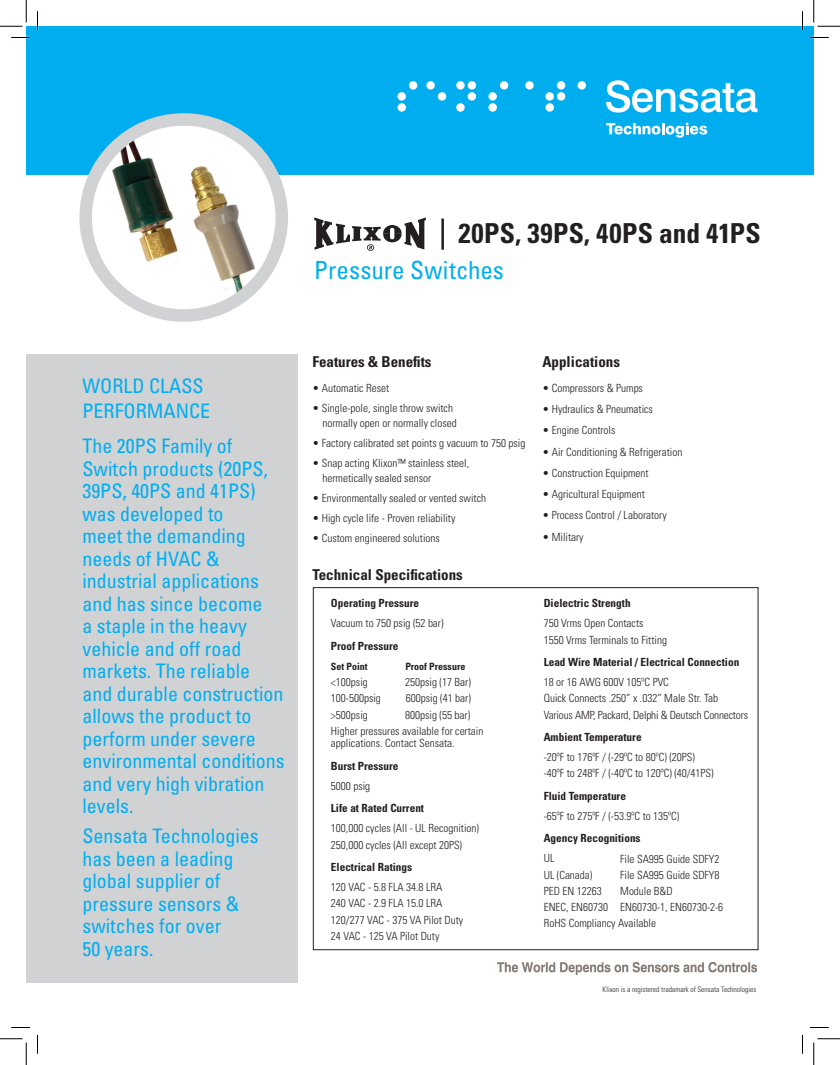
<style>
.page{position:relative;width:840px;height:1065px;background:#fff}
.page>*{position:absolute;margin:0;border:0;box-sizing:border-box;transform-origin:0 0}
.t1{font:700 condensed 27.5px "Univers LT";letter-spacing:.01em;color:#231f20}
.t2{font:condensed 25px "Univers LT";color:#00aeef}
.t3{font:condensed 20px/22.5px "Univers LT";color:#00aeef}
.t4{font:700 condensed 15px "Univers LT";color:#231f20}
.t5{font:300 condensed 11.25px/16.2px "Univers LT";color:#231f20}
.t6{font:700 condensed 11.25px "Univers LT";color:#231f20}
.t7{font:700 condensed 10px "Univers LT";color:#231f20}
.t8{font:300 condensed 7.5px "Univers LT";color:#231f20}
</style>
<div class="page">
<div style="left:26px;top:26px;width:788px;height:148px;background:#00aeef"></div>
<div style="left:26px;top:354px;width:272px;height:628px;background:#d1d2d4"></div>
<img style="left:87px;top:119px;width:188px;height:196px">
<div style="left:79px;top:113px;width:209px;height:209px;border:12px solid #d1d2d4;border-radius:50%"></div>
<img style="left:497px;top:963px;width:259px;height:11px">
<svg style="left:314px;top:217px;width:112px;height:34px"></svg>
<hr style="left:441px;top:219px;width:3px;height:31px;background:#231f20">
<svg style="left:606px;top:80px;width:152px;height:33px"></svg>
<svg style="left:606px;top:123px;width:101px;height:15px"></svg>
<div style="left:398px;top:103px;width:8px;height:9px;background:#fff;border-radius:50%"></div>
<div style="left:426px;top:81px;width:9px;height:9px;background:#fff;border-radius:50%"></div>
<div style="left:438px;top:92px;width:8px;height:9px;background:#fff;border-radius:50%"></div>
<div style="left:456px;top:81px;width:9px;height:9px;background:#fff;border-radius:50%"></div>
<div style="left:468px;top:81px;width:8px;height:9px;background:#fff;border-radius:50%"></div>
<div style="left:468px;top:92px;width:8px;height:9px;background:#fff;border-radius:50%"></div>
<div style="left:456px;top:103px;width:9px;height:9px;background:#fff;border-radius:50%"></div>
<div style="left:500px;top:81px;width:8px;height:9px;background:#fff;border-radius:50%"></div>
<div style="left:488px;top:92px;width:9px;height:9px;background:#fff;border-radius:50%"></div>
<div style="left:488px;top:103px;width:9px;height:9px;background:#fff;border-radius:50%"></div>
<div style="left:557px;top:81px;width:8px;height:9px;background:#fff;border-radius:50%"></div>
<div style="left:545px;top:92px;width:9px;height:9px;background:#fff;border-radius:50%"></div>
<div style="left:557px;top:92px;width:8px;height:9px;background:#fff;border-radius:50%"></div>
<div style="left:545px;top:103px;width:9px;height:9px;background:#fff;border-radius:50%"></div>
<div style="left:578px;top:81px;width:8px;height:9px;background:#fff;border-radius:50%"></div>
<div style="left:409px;top:81px;width:8px;height:9px;background:#fff;border-radius:50%"></div>
<div style="left:398px;top:92px;width:8px;height:9px;background:#fff;border-radius:50%"></div>
<div style="left:525px;top:81px;width:9px;height:9px;background:#fff;border-radius:50%"></div>
<svg style="left:11px;top:37px;width:19px;height:1px"></svg>
<svg style="left:810px;top:37px;width:19px;height:1px"></svg>
<svg style="left:11px;top:1027px;width:19px;height:1px"></svg>
<svg style="left:810px;top:1027px;width:19px;height:1px"></svg>
<svg style="left:37px;top:11px;width:1px;height:19px"></svg>
<svg style="left:37px;top:1035px;width:1px;height:19px"></svg>
<svg style="left:802px;top:11px;width:1px;height:19px"></svg>
<svg style="left:802px;top:1035px;width:1px;height:19px"></svg>
<svg style="left:0;top:0;width:27px;height:27px"></svg>
<svg style="left:0;top:1039px;width:27px;height:26px"></svg>
<svg style="left:814px;top:0;width:26px;height:27px"></svg>
<svg style="left:814px;top:1039px;width:26px;height:26px"></svg>
<h1 class="t1" style="left:459px;top:216px;width:304px">20PS, 39PS, 40PS and 41PS</h1>
<h2 class="t2" style="left:314px;top:254px;width:191px">Pressure Switches</h2>
<h3 class="t3" style="left:82px;top:373px;width:129px;line-height:25px">WORLD CLASS<br>PERFORMANCE</h3>
<p class="t3" style="left:82px;top:434px;width:204px">The 20PS Family of<br>Switch products (20PS,<br>39PS, 40PS and 41PS) was developed to<br>meet the demanding needs of HVAC &amp; industrial applications and has since become<br>a staple in the heavy vehicle and off road markets. The reliable and durable construction allows the product to perform under severe environmental conditions and very high vibration levels.</p>
<h3 class="t3" style="left:82px;top:824px;width:178px">Sensata Technologies has been a leading global supplier of pressure sensors &amp; switches for over<br>50 years.</h3>
<h3 class="t4" style="left:312px;top:352px;width:121px">Features &amp; Benefits</h3>
<p class="t5" style="left:312px;top:380px;width:78px">• Automatic Reset</p>
<p class="t5" style="left:322px;top:400px;width:136px;line-height:15px;text-indent:-10px">• Single-pole, single throw switch normally open or normally closed</p>
<p class="t5" style="left:312px;top:435px;width:214px">• Factory calibrated set points g vacuum to 750 psig</p>
<p class="t5" style="left:322px;top:455px;width:148px;line-height:15px;text-indent:-10px">• Snap acting Klixon™ stainless steel, hermetically sealed sensor</p>
<p class="t5" style="left:312px;top:490px;width:175px">• Environmentally sealed or vented switch</p>
<p class="t5" style="left:312px;top:510px;width:144px">• High cycle life - Proven reliability</p>
<p class="t5" style="left:312px;top:530px;width:129px">• Custom engineered solutions</p>
<h3 class="t4" style="left:312px;top:565px;width:152px">Technical Specifications</h3>
<p class="t6" style="left:331px;top:597px;width:90px">Operating Pressure</p>
<p class="t5" style="left:331px;top:615px;width:114px">Vacuum to 750 psig (52 bar)</p>
<p class="t6" style="left:331px;top:639px;width:69px">Proof Pressure</p>
<p class="t7" style="left:331px;top:660px;width:38px">Set Point</p>
<p class="t7" style="left:405px;top:660px;width:61px">Proof Pressure</p>
<p class="t5" style="left:331px;top:674px;width:38px">&lt;100psig</p>
<p class="t5" style="left:405px;top:674px;width:67px">250psig (17 Bar)</p>
<p class="t5" style="left:331px;top:690px;width:51px">100-500psig</p>
<p class="t5" style="left:406px;top:690px;width:66px">600psig (41 bar)</p>
<p class="t5" style="left:331px;top:707px;width:38px">&gt;500psig</p>
<p class="t5" style="left:331px;top:707px;width:154px;text-indent:74px">800psig (55 bar)<br>Higher pressures available for certain</p>
<p class="t5" style="left:331px;top:735px;width:125px">applications. Contact Sensata.</p>
<p class="t6" style="left:331px;top:759px;width:69px">Burst Pressure</p>
<p class="t5" style="left:331px;top:778px;width:41px">5000 psig</p>
<p class="t6" style="left:331px;top:802px;width:95px">Life at Rated Current</p>
<p class="t5" style="left:331px;top:820px;width:150px">100,000 cycles (All - UL Recognition)<br>250,000 cycles (All except 20PS)</p>
<p class="t6" style="left:331px;top:860px;width:83px">Electrical Ratings</p>
<p class="t5" style="left:331px;top:879px;width:134px">120 VAC - 5.8 FLA 34.8 LRA<br>240 VAC - 2.9 FLA 15.0 LRA<br>120/277 VAC - 375 VA Pilot Duty<br>24 VAC - 125 VA Pilot Duty</p>
<h3 class="t4" style="left:542px;top:352px;width:79px">Applications</h3>
<p class="t5" style="left:542px;top:380px;width:102px">• Compressors &amp; Pumps</p>
<p class="t5" style="left:542px;top:401px;width:112px">• Hydraulics &amp; Pneumatics</p>
<p class="t5" style="left:542px;top:422px;width:75px">• Engine Controls</p>
<p class="t5" style="left:542px;top:444px;width:141px">• Air Conditioning &amp; Refrigeration</p>
<p class="t5" style="left:542px;top:465px;width:108px">• Construction Equipment</p>
<p class="t5" style="left:542px;top:486px;width:104px">• Agricultural Equipment</p>
<p class="t5" style="left:542px;top:507px;width:126px">• Process Control / Laboratory</p>
<p class="t5" style="left:542px;top:529px;width:43px">• Military</p>
<p class="t6" style="left:544px;top:596px;width:88px">Dielectric Strength</p>
<p class="t5" style="left:544px;top:615px;width:125px">750 Vrms Open Contacts<br>1550 Vrms Terminals to Fitting</p>
<p class="t6" style="left:544px;top:655px;width:197px">Lead Wire Material / Electrical Connection</p>
<p class="t5" style="left:544px;top:674px;width:206px">18 or 16 AWG 600V 105ºC PVC<br>Quick Connects .250” x .032” Male Str. Tab<br>Various AMP, Packard, Delphi &amp; Deutsch Connectors</p>
<p class="t6" style="left:544px;top:730px;width:99px">Ambient Temperature</p>
<p class="t5" style="left:544px;top:749px;width:171px">-20ºF to 176ºF / (-29ºC to 80ºC) (20PS) -40ºF to 248ºF / (-40ºC to 120ºC) (40/41PS)</p>
<p class="t6" style="left:544px;top:789px;width:84px">Fluid Temperature</p>
<p class="t5" style="left:544px;top:808px;width:137px">-65ºF to 275ºF / (-53.9ºC to 135ºC)</p>
<p class="t6" style="left:544px;top:831px;width:98px">Agency Recognitions</p>
<p class="t5" style="left:544px;top:850px;width:114px">UL<br>UL (Canada)<br>PED EN 12263<br>ENEC, EN60730<br>RoHS Compliancy Available</p>
<p class="t5" style="left:620px;top:850px;width:105px">File SA995 Guide SDFY2<br>File SA995 Guide SDFY8<br>Module B&amp;D<br>EN60730-1, EN60730-2-6</p>
<p class="t8" style="left:603px;top:985px;width:155px">Klixon is a registered trademark of Sensata Technologies</p>
</div>
